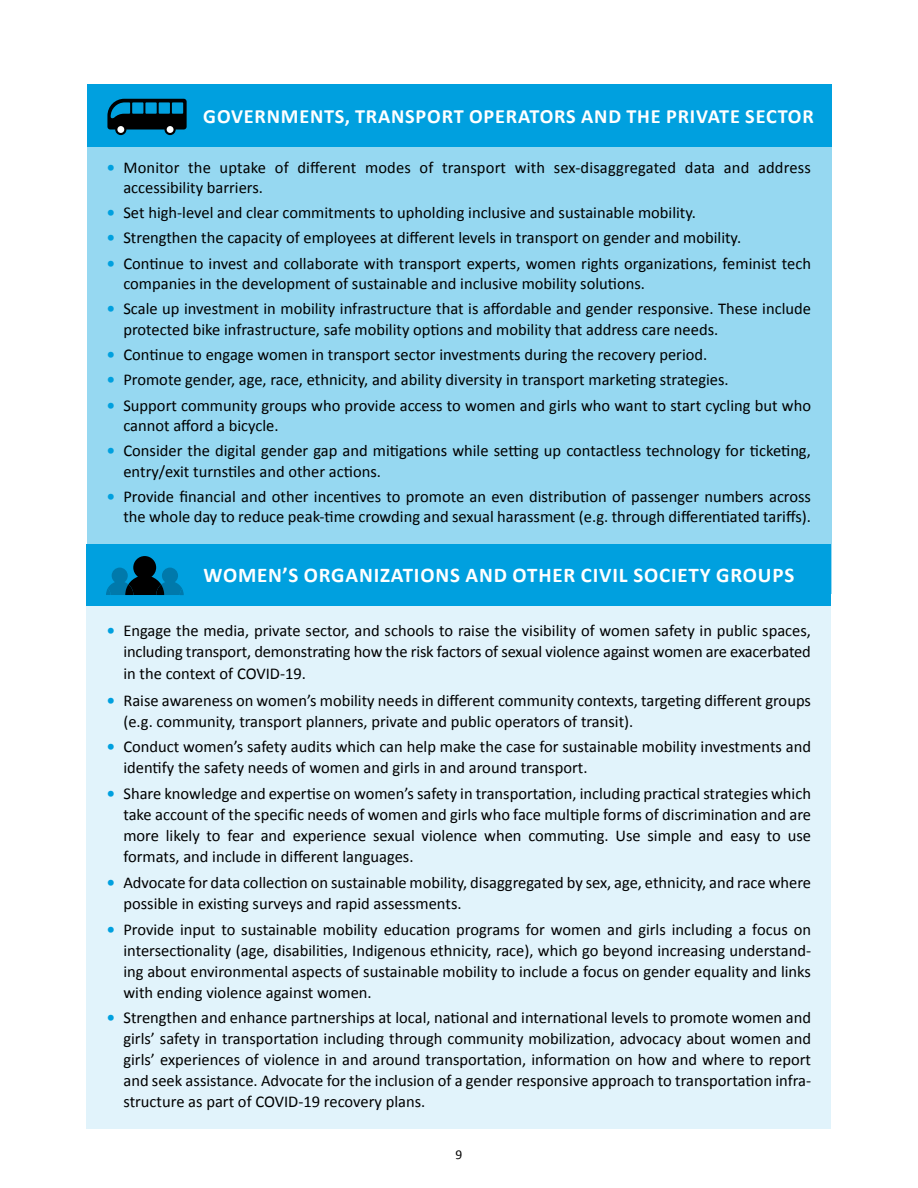
<style>
.page{position:relative;width:918px;height:1188px;background:#fff}
.page>*{position:absolute;margin:0;border:0;box-sizing:border-box;transform-origin:0 0}
.t1{font:700 21px "Calibri";letter-spacing:.04em;color:#fff}
.t2{font:700 20.25px "Calibri";letter-spacing:.04em;color:#fff}
.t3{font:16.5px/21px "Calibri";color:#000}
.t4{font:13.5px "Calibri";color:#000}
.s1{font-weight:700;color:#00a0df}
</style>
<div class="page">
<div style="left:87px;top:587px;width:744px;height:542px;background:#e1f3fb"></div>
<div style="left:87px;top:132px;width:744px;height:462px;background:#96d8f1"></div>
<div style="left:87px;top:84px;width:744px;height:63px;background:#00a0df"></div>
<svg style="left:107px;top:99px;width:80px;height:31px"></svg>
<svg style="left:115px;top:124px;width:11px;height:11px"></svg>
<div style="left:117px;top:126px;width:7px;height:7px;background:#fff;border-radius:50%"></div>
<svg style="left:164px;top:124px;width:12px;height:11px"></svg>
<div style="left:167px;top:126px;width:7px;height:7px;background:#fff;border-radius:50%"></div>
<div style="left:87px;top:545px;width:744px;height:61px;background:#00a0df"></div>
<svg style="left:106px;top:556px;width:78px;height:39px"></svg>
<p class="t2" style="left:203px;top:103px;width:612px">GOVERNMENTS, TRANSPORT OPERATORS AND THE PRIVATE SECTOR</p>
<p class="t3" style="left:123px;top:157px;width:689px;line-height:20.2px;text-indent:-16px"><span class="s1">•</span> Monitor the uptake of different modes of transport with sex-disaggregated data and address accessibility barriers.</p>
<p class="t3" style="left:107px;top:202px;width:591px"><span class="s1">•</span> Set high-level and clear commitments to upholding inclusive and sustainable mobility.</p>
<p class="t3" style="left:107px;top:228px;width:636px"><span class="s1">•</span> Strengthen the capacity of employees at different levels in transport on gender and mobility.</p>
<p class="t3" style="left:123px;top:253px;width:689px;line-height:20.2px;text-indent:-16px"><span class="s1">•</span> Continue to invest and collaborate with transport experts, women rights organizations, feminist tech companies in the development of sustainable and inclusive mobility solutions.</p>
<p class="t3" style="left:123px;top:299px;width:689px;line-height:20.2px;text-indent:-16px"><span class="s1">•</span> Scale up investment in mobility infrastructure that is affordable and gender responsive. These include protected bike infrastructure, safe mobility options and mobility that address care needs.</p>
<p class="t3" style="left:107px;top:344px;width:602px"><span class="s1">•</span> Continue to engage women in transport sector investments during the recovery period.</p>
<p class="t3" style="left:107px;top:369px;width:623px"><span class="s1">•</span> Promote gender, age, race, ethnicity, and ability diversity in transport marketing strategies.</p>
<p class="t3" style="left:123px;top:395px;width:689px;line-height:20.2px;text-indent:-16px"><span class="s1">•</span> Support community groups who provide access to women and girls who want to start cycling but who cannot afford a bicycle.</p>
<p class="t3" style="left:123px;top:441px;width:689px;line-height:20.2px;text-indent:-16px"><span class="s1">•</span> Consider the digital gender gap and mitigations while setting up contactless technology for ticketing, entry/exit turnstiles and other actions.</p>
<p class="t3" style="left:107px;top:486px;width:706px;line-height:20.2px;text-align:right"><span class="s1">•</span> Provide financial and other incentives to promote an even distribution of passenger numbers across the whole day to reduce peak-time crowding and sexual harassment (e.g. through differentiated tariffs).</p>
<p class="t1" style="left:203px;top:561px;width:592px">WOMEN’S ORGANIZATIONS AND OTHER CIVIL SOCIETY GROUPS</p>
<p class="t3" style="left:123px;top:619px;width:689px;line-height:21.6px;text-align:justify;text-indent:-16px"><span class="s1">•</span> Engage the media, private sector, and schools to raise the visibility of women safety in public spaces, including transport, demonstrating how the risk factors of sexual violence against women are exacerbated in the context of COVID-19.</p>
<p class="t3" style="left:123px;top:690px;width:689px;text-indent:-17px"><span class="s1">•</span> Raise awareness on women’s mobility needs in different community contexts, targeting different groups (e.g. community, transport planners, private and public operators of transit).</p>
<p class="t3" style="left:123px;top:737px;width:689px;text-indent:-16px"><span class="s1">•</span> Conduct women’s safety audits which can help make the case for sustainable mobility investments and identify the safety needs of women and girls in and around transport.</p>
<p class="t3" style="left:123px;top:783px;width:689px;text-align:justify;text-indent:-16px"><span class="s1">•</span> Share knowledge and expertise on women’s safety in transportation, including practical strategies which take account of the specific needs of women and girls who face multiple forms of discrimination and are more likely to fear and experience sexual violence when commuting. Use simple and easy to use formats, and include in different languages.</p>
<p class="t3" style="left:123px;top:872px;width:689px;text-indent:-16px"><span class="s1">•</span> Advocate for data collection on sustainable mobility, disaggregated by sex, age, ethnicity, and race where possible in existing surveys and rapid assessments.</p>
<p class="t3" style="left:123px;top:919px;width:689px;text-align:justify;text-indent:-16px"><span class="s1">•</span> Provide input to sustainable mobility education programs for women and girls including a focus on intersectionality (age, disabilities, Indigenous ethnicity, race), which go beyond increasing understand&shy;ing about environmental aspects of sustainable mobility to include a focus on gender equality and links with ending violence against women.</p>
<p class="t3" style="left:123px;top:1007px;width:689px;text-align:justify;text-indent:-16px"><span class="s1">•</span> Strengthen and enhance partnerships at local, national and international levels to promote women and girls’ safety in transportation including through community mobilization, advocacy about women and girls’ experiences of violence in and around transportation, information on how and where to report and seek assistance. Advocate for the inclusion of a gender responsive approach to transportation infra&shy;structure as part of COVID-19 recovery plans.</p>
<p class="t4" style="left:456px;top:1146px;width:8px">9</p>
</div>
